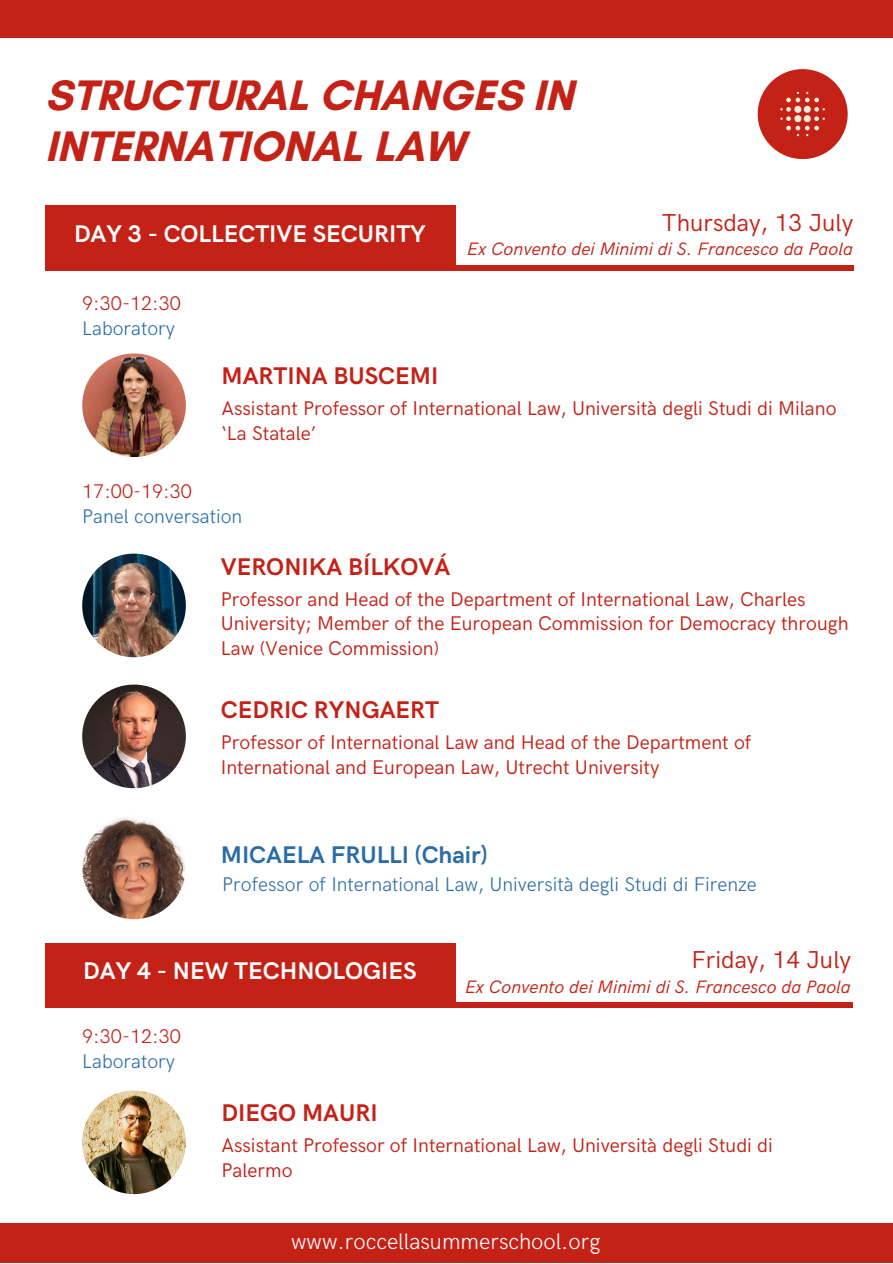
<style>
.page{position:relative;width:893px;height:1264px;background:#fff}
.page>*{position:absolute;margin:0;border:0;box-sizing:border-box;transform-origin:0 0}
.t1{font:700 43.5px/50.6px "Glacial Indifference";color:#c42217}
.t2{font:24.45px "HK Grotesk";color:#c42217}
.t3{font:700 24.15px "HK Grotesk";color:#c42217}
.t4{font:700 24.15px "HK Grotesk";color:#fff}
.t5{font:700 24.15px "HK Grotesk";color:#2a6ca6}
.t6{font:300 22.5px "HK Grotesk";color:#fff}
.t7{font:19.8px/24.8px "HK Grotesk";color:#c42217}
.t8{font:300 19.8px "HK Grotesk";color:#2a6ca6}
.t9{font:300 19.8px "HK Grotesk";color:#c42217}
.t10{font:italic 18px "HK Grotesk";color:#c42217}
</style>
<div class="page">
<div style="left:757px;top:69px;width:90px;height:90px;background:#c42217;border-radius:50%"></div>
<svg style="left:780px;top:92px;width:44px;height:44px"></svg>
<div style="left:0;top:1223px;width:892px;height:39px;background:#c42217"></div>
<div style="left:0;top:0;width:892px;height:38px;background:#c42217"></div>
<div style="left:45px;top:265px;width:808px;height:5px;background:#c42217"></div>
<div style="left:45px;top:205px;width:410px;height:60px;background:#c42217"></div>
<img style="left:82px;top:353px;width:104px;height:104px;border-radius:50%">
<img style="left:82px;top:553px;width:104px;height:104px;border-radius:50%">
<img style="left:82px;top:684px;width:104px;height:104px;border-radius:50%">
<div style="left:45px;top:1002px;width:808px;height:5px;background:#c42217"></div>
<div style="left:45px;top:942px;width:410px;height:60px;background:#c42217"></div>
<img style="left:82px;top:1090px;width:104px;height:104px;border-radius:50%">
<img style="left:82px;top:815px;width:104px;height:104px;border-radius:50%">
<p class="t1" style="left:45px;top:70px;width:529px">STRUCTURAL CHANGES IN<br>INTERNATIONAL LAW</p>
<p class="t4" style="left:74px;top:220px;width:353px">DAY 3 - COLLECTIVE SECURITY</p>
<p class="t9" style="left:82px;top:292px;width:100px">9:30-12:30</p>
<p class="t8" style="left:82px;top:317px;width:94px">Laboratory</p>
<p class="t2" style="left:662px;top:209px;width:193px">Thursday, 13 July</p>
<p class="t10" style="left:467px;top:239px;width:387px">Ex Convento dei Minimi di S. Francesco da Paola</p>
<p class="t3" style="left:221px;top:362px;width:218px">MARTINA BUSCEMI</p>
<p class="t7" style="left:221px;top:396px;width:616px">Assistant Professor of International Law, Università degli Studi di Milano ‘La Statale’</p>
<p class="t9" style="left:82px;top:480px;width:111px">17:00-19:30</p>
<p class="t8" style="left:82px;top:505px;width:161px">Panel conversation</p>
<p class="t3" style="left:221px;top:553px;width:231px">VERONIKA BÍLKOVÁ</p>
<p class="t7" style="left:221px;top:587px;width:629px">Professor and Head of the Department of International Law, Charles<br>University; Member of the European Commission for Democracy through<br>Law (Venice Commission)</p>
<p class="t3" style="left:221px;top:696px;width:220px">CEDRIC RYNGAERT</p>
<p class="t7" style="left:221px;top:730px;width:532px">Professor of International Law and Head of the Department of<br>International and European Law, Utrecht University</p>
<p class="t5" style="left:221px;top:841px;width:268px">MICAELA FRULLI (Chair)</p>
<p class="t8" style="left:222px;top:873px;width:536px">Professor of International Law, Università degli Studi di Firenze</p>
<p class="t4" style="left:83px;top:957px;width:335px">DAY 4 - NEW TECHNOLOGIES</p>
<p class="t9" style="left:82px;top:1024px;width:100px">9:30-12:30</p>
<p class="t8" style="left:82px;top:1049px;width:94px">Laboratory</p>
<p class="t2" style="left:691px;top:946px;width:161px">Friday, 14 July</p>
<p class="t10" style="left:465px;top:976px;width:387px">Ex Convento dei Minimi di S. Francesco da Paola</p>
<p class="t3" style="left:221px;top:1099px;width:157px">DIEGO MAURI</p>
<p class="t7" style="left:221px;top:1133px;width:553px">Assistant Professor of International Law, Università degli Studi di<br>Palermo</p>
<p class="t6" style="left:291px;top:1228px;width:311px">www.roccellasummerschool.org</p>
</div>
